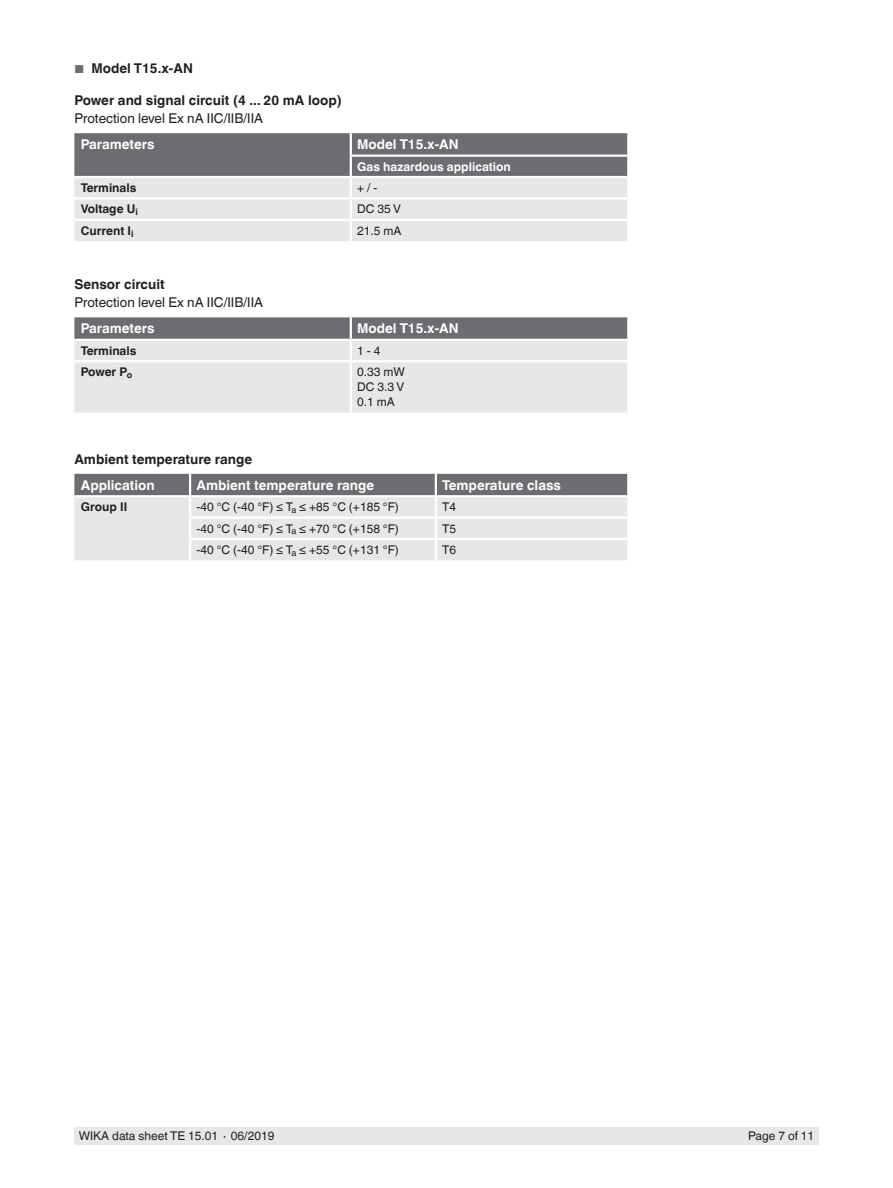
<style>
.page{position:relative;width:893px;height:1188px;background:#fff}
.page>*{position:absolute;margin:0;border:0;box-sizing:border-box;transform-origin:0 0}
.t1{font:700 13.5px "Helvetica World";color:#fff}
.t2{font:700 13.5px "Helvetica World";color:#231f20}
.t3{font:13.5px "Helvetica World";color:#231f20}
.t4{font:12px/15px "Helvetica World";color:#231f20;text-align:justify}
.t5{font:700 12px "Helvetica World";color:#231f20}
.t6{font:700 12px "Helvetica World";color:#fff}
.s1{font-weight:400;font-size:11.55px;color:#6c6d70}
</style>
<div class="page">
<div style="left:74px;top:1128px;width:745px;height:17px;background:#e6e7e9"></div>
<svg style="left:74px;top:133px;width:553px;height:108px;background:#b7b8bb"></svg>
<hr style="left:74px;top:219px;width:277px;height:2px;background:#fff">
<hr style="left:351px;top:219px;width:276px;height:2px;background:#fff">
<hr style="left:350px;top:221px;width:2px;height:20px;background:#fff">
<svg style="left:74px;top:317px;width:553px;height:96px;background:#cbccce"></svg>
<hr style="left:74px;top:360px;width:277px;height:2px;background:#fff">
<hr style="left:351px;top:360px;width:276px;height:2px;background:#fff">
<hr style="left:350px;top:362px;width:2px;height:51px;background:#fff">
<svg style="left:74px;top:474px;width:553px;height:86px;background:#c9cacc"></svg>
<hr style="left:189px;top:540px;width:2px;height:20px;background:#fff">
<hr style="left:435px;top:474px;width:2px;height:21px;background:#fff">
<hr style="left:436px;top:517px;width:191px;height:2px;background:#fff">
<hr style="left:436px;top:538px;width:191px;height:2px;background:#fff">
<p class="t2" style="left:74px;top:61px;width:120px"><span class="s1">■</span> Model T15.x-AN</p>
<p class="t2" style="left:74px;top:92px;width:269px">Power and signal circuit (4 ... 20 mA loop)</p>
<p class="t3" style="left:74px;top:110px;width:190px">Protection level Ex nA IIC/IIB/IIA</p>
<p class="t1" style="left:81px;top:137px;width:75px">Parameters</p>
<p class="t1" style="left:357px;top:137px;width:103px">Model T15.x-AN</p>
<p class="t6" style="left:357px;top:159px;width:155px">Gas hazardous application</p>
<p class="t5" style="left:81px;top:181px;width:57px">Terminals</p>
<p class="t4" style="left:357px;top:180px;width:22px">+ / -</p>
<p class="t5" style="left:81px;top:202px;width:59px">Voltage U<sub>i</sub></p>
<p class="t4" style="left:357px;top:202px;width:45px">DC 35 V</p>
<p class="t5" style="left:81px;top:224px;width:54px">Current I<sub>i</sub></p>
<p class="t4" style="left:357px;top:223px;width:46px">21.5 mA</p>
<p class="t2" style="left:74px;top:277px;width:92px">Sensor circuit</p>
<p class="t3" style="left:74px;top:295px;width:190px">Protection level Ex nA IIC/IIB/IIA</p>
<p class="t1" style="left:81px;top:321px;width:75px">Parameters</p>
<p class="t1" style="left:357px;top:321px;width:103px">Model T15.x-AN</p>
<p class="t5" style="left:81px;top:344px;width:57px">Terminals</p>
<p class="t4" style="left:357px;top:343px;width:25px">1 - 4</p>
<p class="t5" style="left:81px;top:365px;width:53px">Power P<sub>o</sub></p>
<p class="t4" style="left:357px;top:365px;width:49px">0.33 mW DC 3.3 V 0.1 mA</p>
<p class="t2" style="left:74px;top:451px;width:179px">Ambient temperature range</p>
<p class="t1" style="left:81px;top:477px;width:75px">Application</p>
<p class="t1" style="left:196px;top:477px;width:179px">Ambient temperature range</p>
<p class="t1" style="left:442px;top:477px;width:120px">Temperature class</p>
<p class="t5" style="left:81px;top:500px;width:48px">Group II</p>
<p class="t4" style="left:196px;top:500px;width:204px">-40 °C (-40 °F) ≤ T<sub>a</sub> ≤ +85 °C (+185 °F)</p>
<p class="t4" style="left:442px;top:500px;width:15px">T4</p>
<p class="t4" style="left:196px;top:521px;width:204px">-40 °C (-40 °F) ≤ T<sub>a</sub> ≤ +70 °C (+158 °F)</p>
<p class="t4" style="left:442px;top:521px;width:15px">T5</p>
<p class="t4" style="left:196px;top:542px;width:204px">-40 °C (-40 °F) ≤ T<sub>a</sub> ≤ +55 °C (+131 °F)</p>
<p class="t4" style="left:442px;top:542px;width:15px">T6</p>
<p class="t4" style="left:79px;top:1129px;width:197px">WIKA data sheet TE 15.01 ∙ 06/2019</p>
<p class="t4" style="left:748px;top:1129px;width:68px">Page 7 of 11</p>
</div>
